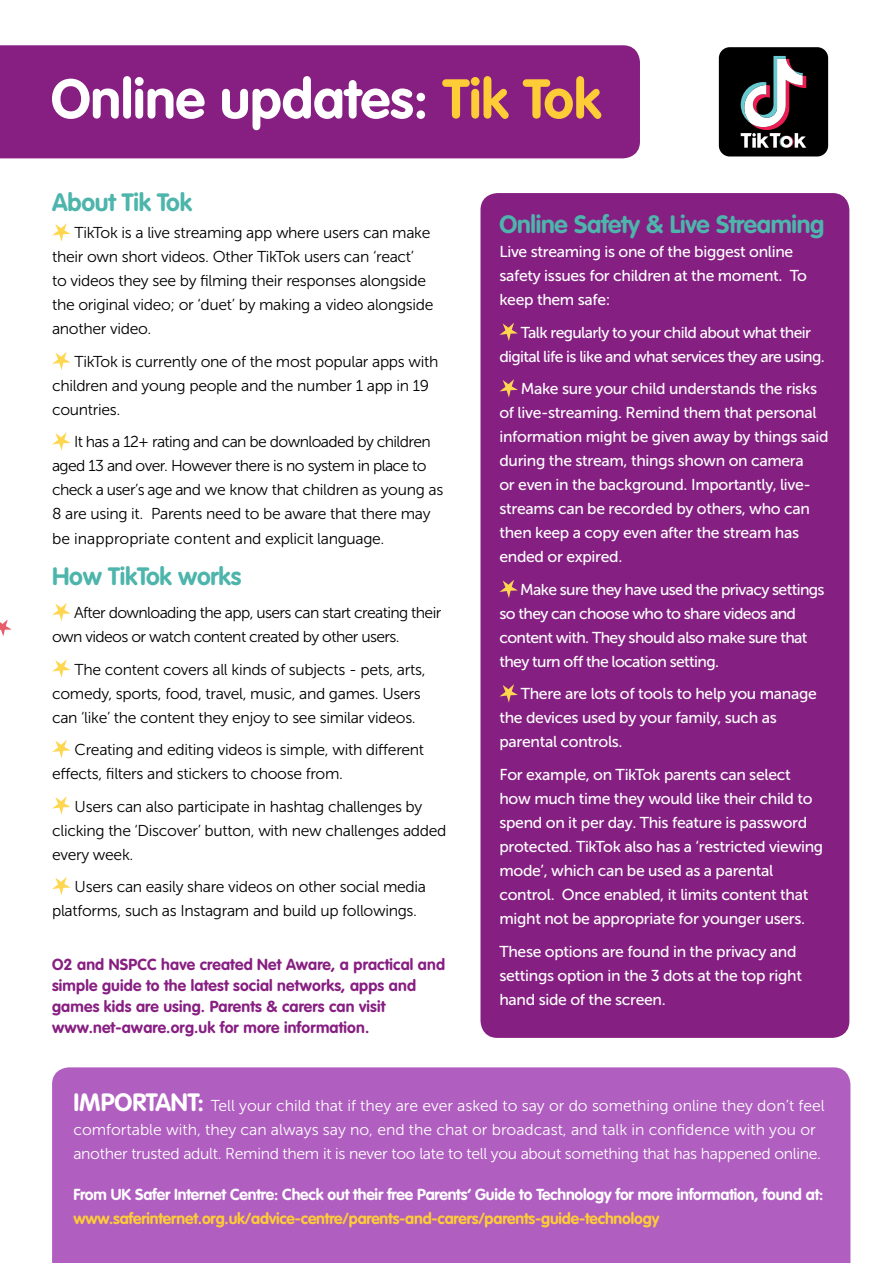
<style>
.page{position:relative;width:893px;height:1263px;background:#fff}
.page>*{position:absolute;margin:0;border:0;box-sizing:border-box;transform-origin:0 0}
.t1{font:700 54.75px "VAG Rounded Std";color:#fff}
.t2{font:700 24.75px "VAG Rounded Std";letter-spacing:-.01em;color:#4db5ab}
.t3{font:15.75px/24px "Museo Sans 300";letter-spacing:-.02em;color:#000}
.t4{font:15.75px/24px "Museo Sans 500";letter-spacing:-.02em;color:#fff}
.t5{font:15.75px/24px "Museo Sans 300";color:#fff}
.t6{font:15.75px/24px "Museo Sans 500";letter-spacing:-.04em;color:#fff;text-align:center}
.t7{font:700 15.75px/21px "VAG Rounded Std";letter-spacing:.01em;color:#871f82}
.t8{font:700 15.75px "VAG Rounded Std";letter-spacing:-.01em;color:#fff}
.t9{font:15.75px/24px "Museo Sans 300";letter-spacing:-.04em;color:#000}
.t10{font:700 15.75px "VAG Rounded Std";letter-spacing:-.01em;color:#fecc36}
.s1{color:#fecc36}
.s2{font-family:"VAG Rounded Std";font-weight:700;font-size:24.75px}
</style>
<div class="page">
<div style="left:52px;top:1067px;width:798px;height:196px;background:#b05ec0"></div>
<div style="left:480px;top:193px;width:369px;height:845px;background:#851f82;border-radius:17px"></div>
<svg style="left:52px;top:223px;width:19px;height:19px"></svg>
<svg style="left:52px;top:352px;width:19px;height:18px"></svg>
<svg style="left:52px;top:432px;width:19px;height:19px"></svg>
<svg style="left:52px;top:603px;width:19px;height:18px"></svg>
<svg style="left:52px;top:659px;width:19px;height:19px"></svg>
<svg style="left:52px;top:740px;width:19px;height:18px"></svg>
<svg style="left:52px;top:796px;width:19px;height:19px"></svg>
<svg style="left:52px;top:877px;width:19px;height:18px"></svg>
<div style="left:0;top:45px;width:640px;height:113px;background:#871f82"></div>
<svg style="left:0;top:620px;width:11px;height:16px"></svg>
<svg style="left:499px;top:323px;width:19px;height:18px"></svg>
<svg style="left:499px;top:379px;width:19px;height:19px"></svg>
<svg style="left:499px;top:580px;width:19px;height:18px"></svg>
<svg style="left:499px;top:684px;width:19px;height:19px"></svg>
<div style="left:719px;top:47px;width:109px;height:109px;background:#000;border-radius:11px"></div>
<svg style="left:741px;top:56px;width:65px;height:92px"></svg>
<h1 class="t1" style="left:51px;top:67px;width:552px">Online updates: <span class="s1">Tik Tok</span></h1>
<h2 class="t2" style="left:52px;top:188px;width:141px">About Tik Tok</h2>
<p class="t3" style="left:52px;top:221px;width:383px;text-indent:23px">TikTok is a live streaming app where users can make their own short videos. Other TikTok users can ‘react’<br>to videos they see by filming their responses alongside the original video; or ‘duet’ by making a video alongside another video.</p>
<p class="t3" style="left:52px;top:350px;width:388px;text-indent:23px">TikTok is currently one of the most popular apps with children and young people and the number 1 app in 19 countries.</p>
<p class="t3" style="left:52px;top:430px;width:393px;text-indent:22px">It has a 12+ rating and can be downloaded by children aged 13 and over. However there is no system in place to check a user’s age and we know that children as young as 8 are using it. Parents need to be aware that there may be inappropriate content and explicit language.</p>
<h2 class="t2" style="left:52px;top:562px;width:191px">How TikTok works</h2>
<p class="t9" style="left:52px;top:601px;width:391px;text-indent:22px">After downloading the app, users can start creating their own videos or watch content created by other users.</p>
<p class="t3" style="left:52px;top:657px;width:375px;text-indent:23px">The content covers all kinds of subjects - pets, arts, comedy, sports, food, travel, music, and games. Users can ‘like’ the content they enjoy to see similar videos.</p>
<p class="t3" style="left:52px;top:738px;width:374px;text-indent:23px">Creating and editing videos is simple, with different effects, filters and stickers to choose from.</p>
<p class="t3" style="left:52px;top:794px;width:396px;text-indent:23px">Users can also participate in hashtag challenges by clicking the ‘Discover’ button, with new challenges added every week.</p>
<p class="t3" style="left:52px;top:875px;width:375px;text-indent:23px">Users can easily share videos on other social media platforms, such as Instagram and build up followings.</p>
<p class="t7" style="left:52px;top:954px;width:394px">O2 and NSPCC have created Net Aware, a practical and simple guide to the latest social networks, apps and games kids are using. Parents &amp; carers can visit www.net-aware.org.uk for more information.</p>
<h2 class="t2" style="left:499px;top:210px;width:327px">Online Safety &amp; Live Streaming</h2>
<p class="t4" style="left:499px;top:240px;width:309px">Live streaming is one of the biggest online safety issues for children at the moment. To keep them safe:</p>
<p class="t6" style="left:499px;top:320px;width:327px">Talk regularly to your child about what their digital life is like and what services they are using.</p>
<p class="t4" style="left:499px;top:377px;width:331px;text-indent:21px">Make sure your child understands the risks of live-streaming. Remind them that personal information might be given away by things said during the stream, things shown on camera<br>or even in the background. Importantly, live&shy;streams can be recorded by others, who can then keep a copy even after the stream has ended or expired.</p>
<p class="t6" style="left:499px;top:577px;width:327px;text-align:left;text-indent:21px">Make sure they have used the privacy settings so they can choose who to share videos and content with. They should also make sure that they turn off the location setting.</p>
<p class="t4" style="left:499px;top:682px;width:319px;text-indent:21px">There are lots of tools to help you manage the devices used by your family, such as parental controls.</p>
<p class="t4" style="left:499px;top:763px;width:325px">For example, on TikTok parents can select how much time they would like their child to spend on it per day. This feature is password protected. TikTok also has a ‘restricted viewing mode’, which can be used as a parental control. Once enabled, it limits content that might not be appropriate for younger users.</p>
<p class="t4" style="left:499px;top:939px;width:304px">These options are found in the privacy and settings option in the 3 dots at the top right hand side of the screen.</p>
<p class="t5" style="left:73px;top:1093px;width:753px"><span class="s2">IMPORTANT:</span> Tell your child that if they are ever asked to say or do something online they don’t feel comfortable with, they can always say no, end the chat or broadcast, and talk in confidence with you or another trusted adult. Remind them it is never too late to tell you about something that has happened online.</p>
<p class="t8" style="left:73px;top:1185px;width:752px">From UK Safer Internet Centre: Check out their free Parents’ Guide to Technology for more information, found at:</p>
<p class="t10" style="left:73px;top:1209px;width:587px">www.saferinternet.org.uk/advice-centre/parents-and-carers/parents-guide-technology</p>
</div>
